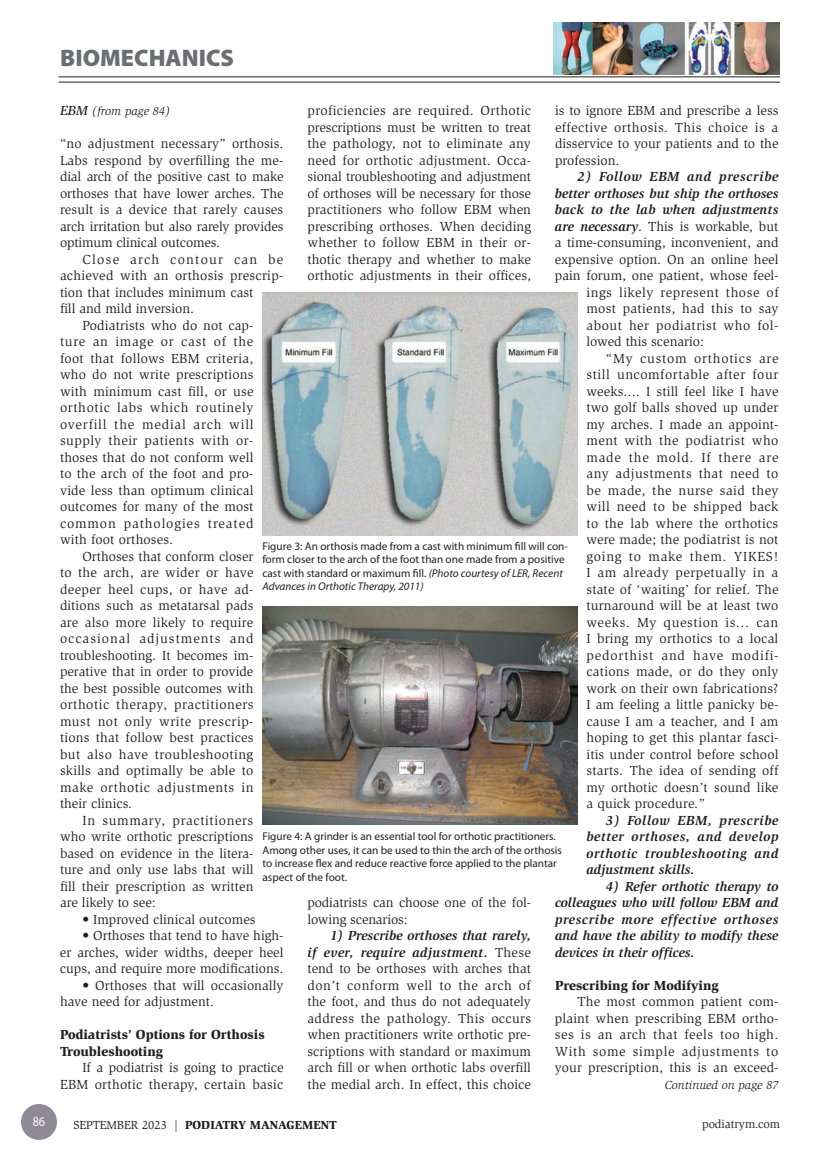
<style>
.page{position:relative;width:837px;height:1161px;background:#fff}
.page>*{position:absolute;margin:0;border:0;box-sizing:border-box;transform-origin:0 0}
.t1{font:900 24px "Myriad Pro";color:#6c6d70}
._2011-Global_Text{font:13.5px/16.5px "Slimbach";color:#231f20;text-align:justify}
._2011-Global_Text-2{font:italic 700 13.5px/16.5px "Slimbach";color:#231f20;text-align:justify}
._2011-Subhead1{font:900 13.5px/16.5px "Slimbach";color:#231f20}
._2011-Global_Text-3{font:13.5px "Slimbach";letter-spacing:.04em;color:#231f20}
._2011-Global_Text-4{font:13.5px "Slimbach";letter-spacing:.025em;color:#231f20}
._2011-Global_Text-5{font:italic 700 13.5px "Slimbach";letter-spacing:.05em;color:#231f20}
.t2{font:13.5px "Myriad Pro";color:#fff;scale:.9 1}
.t3{font:italic 12px "Slimbach";color:#231f20}
.t4{font:900 12px "Slimbach";color:#231f20}
.t5{font:12px "Slimbach";color:#231f20}
._2023-Photo_Caption{font:11.25px/13.5px "Myriad Pro";color:#231f20}
.s1{font-weight:700;font-style:italic}
.s2{font-weight:500;font-size:13.5px}
.s3{font-style:italic}
.s4{font-weight:400}
</style>
<div class="page">
<hr style="left:58px;top:76px;width:722px;height:1px;background:#231f20">
<hr style="left:58px;top:82px;width:722px;height:1px;background:#231f20">
<img style="left:554px;top:22px;width:226px;height:53px">
<div style="left:21px;top:1104px;width:36px;height:36px;background:#8e8b97;border-radius:50%"></div>
<img style="left:263px;top:292px;width:315px;height:243px">
<img style="left:263px;top:607px;width:315px;height:217px">
<p class="t1" style="left:60px;top:44px;width:175px">BIOMECHANICS</p>
<p class="_2011-Global_Text" style="left:307px;top:102px;width:225px">proficiencies are required. Orthotic prescriptions must be written to treat the pathology, not to eliminate any need for orthotic adjustment. Occa&shy;sional troubleshooting and adjustment of orthoses will be necessary for those practitioners who follow EBM when prescribing orthoses. When deciding whether to follow EBM in their or&shy;thotic therapy and whether to make orthotic adjustments in their offices,</p>
<p class="_2011-Global_Text" style="left:555px;top:102px;width:225px">is to ignore EBM and prescribe a less effective orthosis. This choice is a disservice to your patients and to the profession.</p>
<p class="_2011-Global_Text-5" style="left:578px;top:169px;width:203px">2) Follow EBM and prescribe</p>
<p class="_2011-Global_Text-2" style="left:555px;top:185px;width:225px">better orthoses but ship the orthoses</p>
<p class="_2011-Global_Text-2" style="left:555px;top:201px;width:225px">back to the lab when adjustments</p>
<p class="_2011-Global_Text" style="left:555px;top:218px;width:225px"><span class="s1">are necessary</span>. This is workable, but</p>
<p class="_2011-Global_Text" style="left:555px;top:234px;width:225px">a time-consuming, inconvenient, and</p>
<p class="_2011-Global_Text" style="left:555px;top:251px;width:225px">expensive option. On an online heel</p>
<p class="_2011-Global_Text" style="left:555px;top:267px;width:225px">pain forum, one patient, whose feel-</p>
<p class="_2011-Global_Text-3" style="left:587px;top:284px;width:194px">ings likely represent those of</p>
<p class="_2011-Global_Text-4" style="left:587px;top:301px;width:194px">most patients, had this to say</p>
<p class="_2011-Global_Text-3" style="left:587px;top:317px;width:193px">about her podiatrist who fol-</p>
<p class="_2011-Global_Text" style="left:587px;top:333px;width:119px">lowed this scenario:</p>
<p class="_2011-Global_Text" style="left:586px;top:350px;width:194px;text-indent:19px">“My custom orthotics are still uncomfortable after four weeks.... I still feel like I have two golf balls shoved up under my arches. I made an appoint&shy;ment with the podiatrist who made the mold. If there are any adjustments that need to be made, the nurse said they will need to be shipped back to the lab where the orthotics were made; the podiatrist is not going to make them. YIKES!<br>I am already perpetually in a state of ‘waiting’ for relief. The turnaround will be at least two weeks. My question is... can I bring my orthotics to a local pedorthist and have modifi&shy;cations made, or do they only work on their own fabrications?<br>I am feeling a little panicky be&shy;cause I am a teacher, and I am hoping to get this plantar fasci&shy;itis under control before school starts. The idea of sending off my orthotic doesn’t sound like a quick procedure.”</p>
<p class="_2011-Global_Text-2" style="left:586px;top:812px;width:194px;text-indent:19px">3) Follow EBM, prescribe better orthoses, and develop orthotic troubleshooting and adjustment skills.</p>
<p class="_2011-Global_Text-2" style="left:555px;top:878px;width:225px;text-indent:51px">4) Refer orthotic therapy to colleagues who will follow EBM and prescribe more effective orthoses and have the ability to modify these devices in their offices.</p>
<p class="_2011-Subhead1" style="left:555px;top:977px;width:165px">Prescribing for Modifying</p>
<p class="_2011-Global_Text" style="left:555px;top:993px;width:225px;text-indent:23px">The most common patient com&shy;plaint when prescribing EBM ortho&shy;ses is an arch that feels too high.<br>With some simple adjustments to your prescription, this is an exceed-</p>
<p class="t3" style="left:60px;top:104px;width:112px"><span class="s2">EBM</span> (from page 84)</p>
<p class="_2011-Global_Text" style="left:60px;top:135px;width:225px">“no adjustment necessary” orthosis.<br>Labs respond by overfilling the me&shy;dial arch of the positive cast to make orthoses that have lower arches. The result is a device that rarely causes arch irritation but also rarely provides optimum clinical outcomes.</p>
<p class="_2011-Global_Text" style="left:60px;top:251px;width:225px;text-align:left;text-indent:23px">Close arch contour can be achieved with an orthosis prescrip&shy;tion that includes minimum cast<br>fill and mild inversion.</p>
<p class="_2011-Global_Text" style="left:60px;top:317px;width:195px;text-indent:22px">Podiatrists who do not cap&shy;ture an image or cast of the foot that follows EBM criteria, who do not write prescriptions with minimum cast fill, or use orthotic labs which routinely overfill the medial arch will supply their patients with or&shy;thoses that do not conform well to the arch of the foot and pro&shy;vide less than optimum clinical outcomes for many of the most common pathologies treated with foot orthoses.</p>
<p class="_2011-Global_Text" style="left:60px;top:548px;width:195px;text-indent:23px">Orthoses that conform closer to the arch, are wider or have deeper heel cups, or have ad&shy;ditions such as metatarsal pads are also more likely to require occasional adjustments and troubleshooting. It becomes im&shy;perative that in order to provide the best possible outcomes with orthotic therapy, practitioners must not only write prescrip&shy;tions that follow best practices but also have troubleshooting skills and optimally be able to make orthotic adjustments in their clinics.</p>
<p class="_2011-Global_Text" style="left:60px;top:812px;width:195px;text-indent:23px">In summary, practitioners who write orthotic prescriptions based on evidence in the litera&shy;ture and only use labs that will fill their prescription as written are likely to see:</p>
<p class="_2011-Global_Text" style="left:83px;top:911px;width:175px">• Improved clinical outcomes</p>
<p class="_2011-Global_Text" style="left:60px;top:927px;width:225px;text-indent:23px">• Orthoses that tend to have high&shy;er arches, wider widths, deeper heel cups, and require more modifications.</p>
<p class="_2011-Global_Text" style="left:60px;top:977px;width:225px;text-indent:23px">• Orthoses that will occasionally have need for adjustment.</p>
<p class="_2011-Subhead1" style="left:60px;top:1026px;width:206px">Podiatrists’ Options for Orthosis<br>Troubleshooting</p>
<p class="_2011-Global_Text" style="left:60px;top:1059px;width:225px;text-align:right">If a podiatrist is going to practice<br>EBM orthotic therapy, certain basic</p>
<p class="_2023-Photo_Caption" style="left:262px;top:540px;width:307px">Figure 3: An orthosis made from a cast with minimum fill will con&shy;form closer to the arch of the foot than one made from a positive cast with standard or maximum fill. <span class="s3">(Photo courtesy of LER, Recent Advances in Orthotic Therapy, 2011)</span></p>
<p class="_2023-Photo_Caption" style="left:262px;top:830px;width:301px">Figure 4: A grinder is an essential tool for orthotic practitioners.<br>Among other uses, it can be used to thin the arch of the orthosis to increase flex and reduce reactive force applied to the plantar aspect of the foot.</p>
<p class="_2011-Global_Text" style="left:307px;top:894px;width:225px">podiatrists can choose one of the fol&shy;lowing scenarios:</p>
<p class="_2011-Global_Text" style="left:308px;top:927px;width:225px;text-indent:23px"><span class="s1">1) Prescribe orthoses that rarely, if ever, require adjustment.</span> These tend to be orthoses with arches that don’t conform well to the arch of the foot, and thus do not adequately address the pathology. This occurs when practitioners write orthotic pre&shy;scriptions with standard or maximum arch fill or when orthotic labs overfill the medial arch. In effect, this choice</p>
<p class="t3" style="left:665px;top:1078px;width:115px">Continued on page 87</p>
<p class="t2" style="left:33px;top:1114px;width:15px">86</p>
<p class="t4" style="left:74px;top:1117px;width:265px"><span class="s4">SEPTEMBER 2023 |</span> PODIATRY MANAGEMENT</p>
<p class="t5" style="left:702px;top:1117px;width:79px">podiatrym.com</p>
</div>
